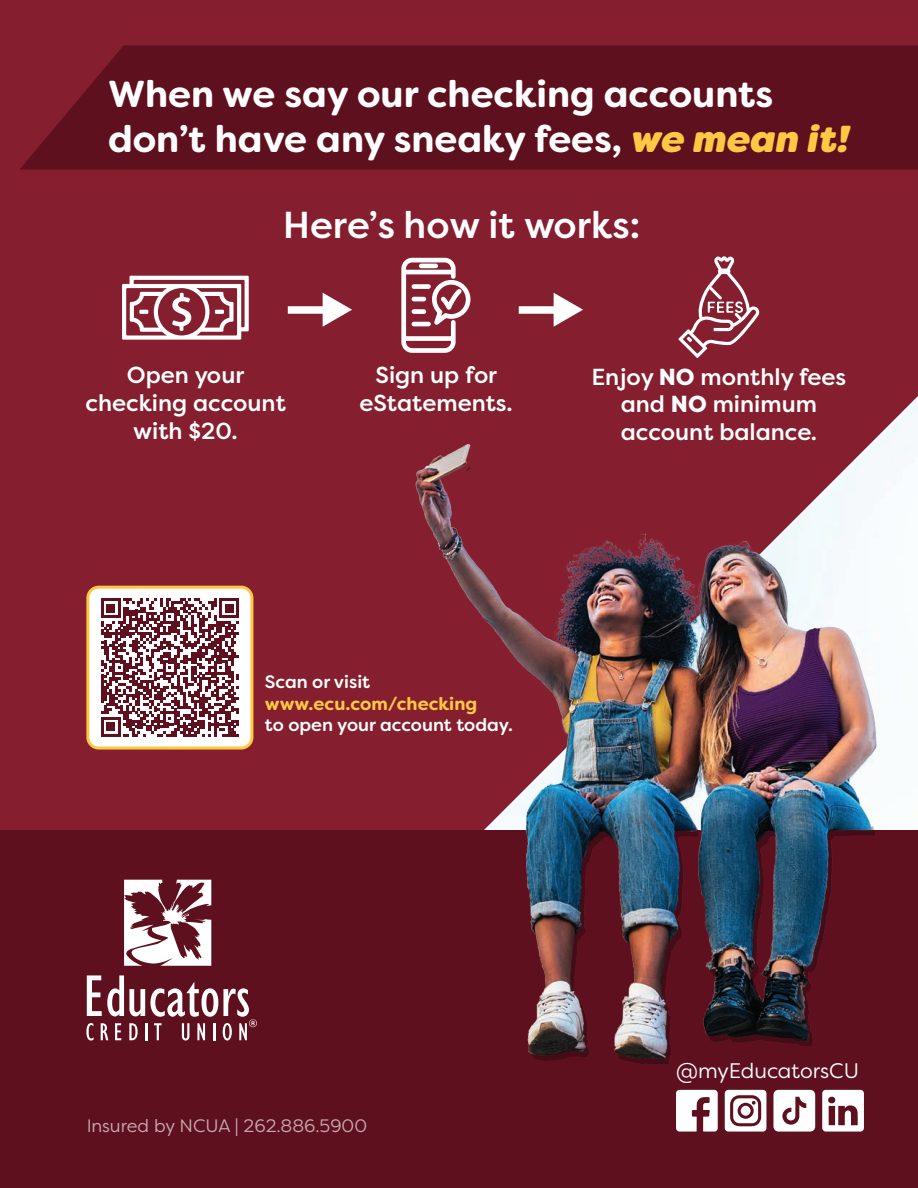
<style>
.page{position:relative;width:918px;height:1188px;background:#851f2f}
.page>*{position:absolute;margin:0;border:0;box-sizing:border-box;transform-origin:0 0}
.t1{font:700 37.5px/45px "Filson Soft";color:#fff}
.t2{font:500 37.5px "Filson Pro";color:#fff}
.t3{font:500 23.25px/27.9px "Filson Pro";color:#fff;text-align:center}
.t4{font:21px "Filson Pro";color:#fff}
.t5{font:500 18px "Filson Soft";color:#fff}
.t6{font:18px "Filson Pro";color:#fff}
.t7{font:700 18px "Filson Soft";color:#fec844}
.s1{font-weight:800;font-style:italic;color:#fec844}
.s2{font-weight:800}
</style>
<div class="page">
<div style="left:909px;top:396px;width:9px;height:435px;background:#f9fcfc"></div>
<div style="left:0;top:831px;width:918px;height:357px;background:#5f101f"></div>
<img style="left:99px;top:405px;width:810px;height:696px">
<svg style="left:676px;top:1090px;width:42px;height:42px"></svg>
<svg style="left:725px;top:1090px;width:41px;height:42px"></svg>
<div style="left:741px;top:1106px;width:10px;height:10px;background:#fff;border-radius:50%"></div>
<svg style="left:822px;top:1090px;width:42px;height:42px"></svg>
<svg style="left:773px;top:1090px;width:42px;height:42px;background:#e3d6d8"></svg>
<svg style="left:86px;top:975px;width:171px;height:66px"></svg>
<svg style="left:120px;top:880px;width:92px;height:86px"></svg>
<svg style="left:20px;top:45px;width:898px;height:125px;background:#611020"></svg>
<svg style="left:122px;top:276px;width:127px;height:64px"></svg>
<svg style="left:678px;top:256px;width:82px;height:102px"></svg>
<div style="left:288px;top:306px;width:40px;height:8px;background:#fff"></div>
<svg style="left:323px;top:293px;width:29px;height:34px"></svg>
<div style="left:519px;top:306px;width:40px;height:8px;background:#fff"></div>
<svg style="left:554px;top:293px;width:29px;height:34px"></svg>
<svg style="left:401px;top:257px;width:70px;height:96px"></svg>
<div style="left:88px;top:587px;width:164px;height:161px;background:#fff;border-radius:11px"></div>
<svg style="left:101px;top:598px;width:138px;height:139px"></svg>
<div style="left:86px;top:586px;width:167px;height:164px;border:3px solid #fec844;border-radius:11px"></div>
<h1 class="t1" style="left:108px;top:72px;width:744px">When we say our checking accounts don’t have any sneaky fees, <span class="s1">we mean it!</span></h1>
<h1 class="t2" style="left:283px;top:199px;width:360px">Here’s how it works:</h1>
<p class="t3" style="left:86px;top:361px;width:202px">Open your checking account with $20.</p>
<p class="t3" style="left:359px;top:361px;width:155px">Sign up for eStatements.</p>
<p class="t3" style="left:591px;top:362px;width:256px">Enjoy <span class="s2">NO</span> monthly fees and <span class="s2">NO</span> minimum account balance.</p>
<p class="t5" style="left:265px;top:670px;width:107px">Scan or visit</p>
<p class="t7" style="left:265px;top:692px;width:214px">www.ecu.com/checking</p>
<p class="t5" style="left:265px;top:714px;width:250px">to open your account today.</p>
<p class="t6" style="left:86px;top:1113px;width:282px">Insured by NCUA | 262.886.5900</p>
<p class="t4" style="left:676px;top:1056px;width:185px">@myEducatorsCU</p>
</div>
